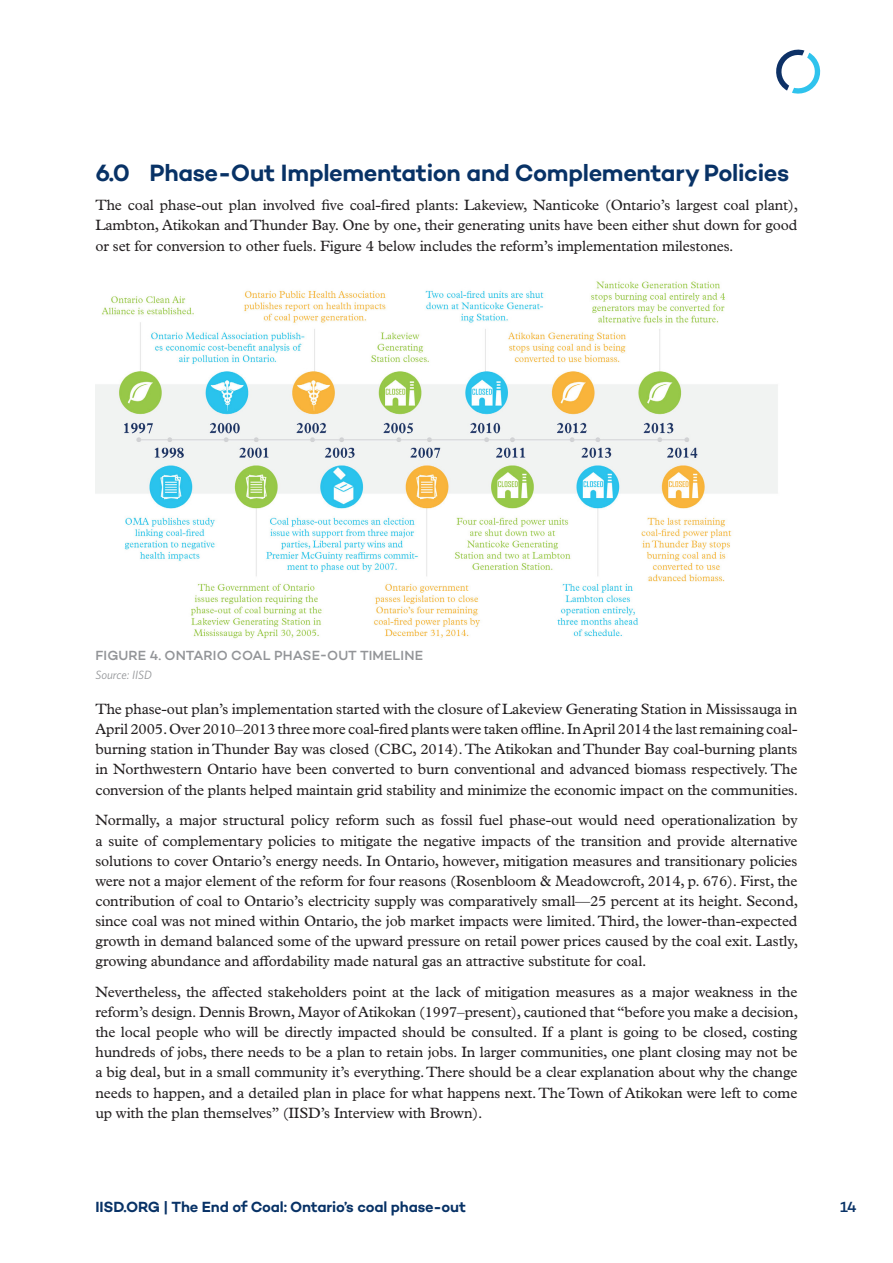
<style>
.page{position:relative;width:893px;height:1263px;background:#fff}
.page>*{position:absolute;margin:0;border:0;box-sizing:border-box;transform-origin:0 0}
.Subhead1{font:600 24px "Campton";letter-spacing:-.015em;color:#083266}
.Body_copy{font:15px/20.1px "Plantin MT Pro";letter-spacing:-.01em;color:#231f20;text-align:justify}
.t1{font:600 15px "Campton";letter-spacing:-.015em;color:#083266}
.t2{font:500 15px "Campton";color:#083266}
.figure_name{font:500 13.5px "Campton";letter-spacing:.01em;color:#939598}
.Source{font:italic 12px "Whitney";color:#939598}
</style>
<div class="page">
<svg style="left:776px;top:49px;width:45px;height:45px"></svg>
<img style="left:95px;top:281px;width:683px;height:358px">
<p class="Subhead1" style="left:95px;top:158px;width:695px">6.0 Phase-Out Implementation and Complementary Policies</p>
<p class="Body_copy" style="left:95px;top:195px;width:704px">The coal phase-out plan involved five coal-fired plants: Lakeview, Nanticoke (Ontario’s largest coal plant), Lambton, Atikokan and Thunder Bay. One by one, their generating units have been either shut down for good or set for conversion to other fuels. Figure 4 below includes the reform’s implementation milestones.</p>
<p class="figure_name" style="left:96px;top:647px;width:329px">FIGURE 4. ONTARIO COAL PHASE-OUT TIMELINE</p>
<p class="Source" style="left:95px;top:667px;width:58px">Source: IISD</p>
<p class="Body_copy" style="left:95px;top:699px;width:704px">The phase-out plan’s implementation started with the closure of Lakeview Generating Station in Mississauga in April 2005. Over 2010–2013 three more coal-fired plants were taken offline. In April 2014 the last remaining coal&shy;burning station in Thunder Bay was closed (CBC, 2014). The Atikokan and Thunder Bay coal-burning plants in Northwestern Ontario have been converted to burn conventional and advanced biomass respectively. The conversion of the plants helped maintain grid stability and minimize the economic impact on the communities.</p>
<p class="Body_copy" style="left:95px;top:810px;width:704px">Normally, a major structural policy reform such as fossil fuel phase-out would need operationalization by a suite of complementary policies to mitigate the negative impacts of the transition and provide alternative solutions to cover Ontario’s energy needs. In Ontario, however, mitigation measures and transitionary policies were not a major element of the reform for four reasons (Rosenbloom &amp; Meadowcroft, 2014, p. 676). First, the contribution of coal to Ontario’s electricity supply was comparatively small—25 percent at its height. Second, since coal was not mined within Ontario, the job market impacts were limited. Third, the lower-than-expected growth in demand balanced some of the upward pressure on retail power prices caused by the coal exit. Lastly, growing abundance and affordability made natural gas an attractive substitute for coal.</p>
<p class="Body_copy" style="left:95px;top:982px;width:704px">Nevertheless, the affected stakeholders point at the lack of mitigation measures as a major weakness in the reform’s design. Dennis Brown, Mayor of Atikokan (1997–present), cautioned that “before you make a decision, the local people who will be directly impacted should be consulted. If a plant is going to be closed, costing hundreds of jobs, there needs to be a plan to retain jobs. In larger communities, one plant closing may not be a big deal, but in a small community it’s everything. There should be a clear explanation about why the change needs to happen, and a detailed plan in place for what happens next. The Town of Atikokan were left to come up with the plan themselves” (IISD’s Interview with Brown).</p>
<p class="t1" style="left:95px;top:1197px;width:372px">IISD.ORG | The End of Coal: Ontario’s coal phase-out</p>
<p class="t2" style="left:840px;top:1197px;width:18px">14</p>
</div>
